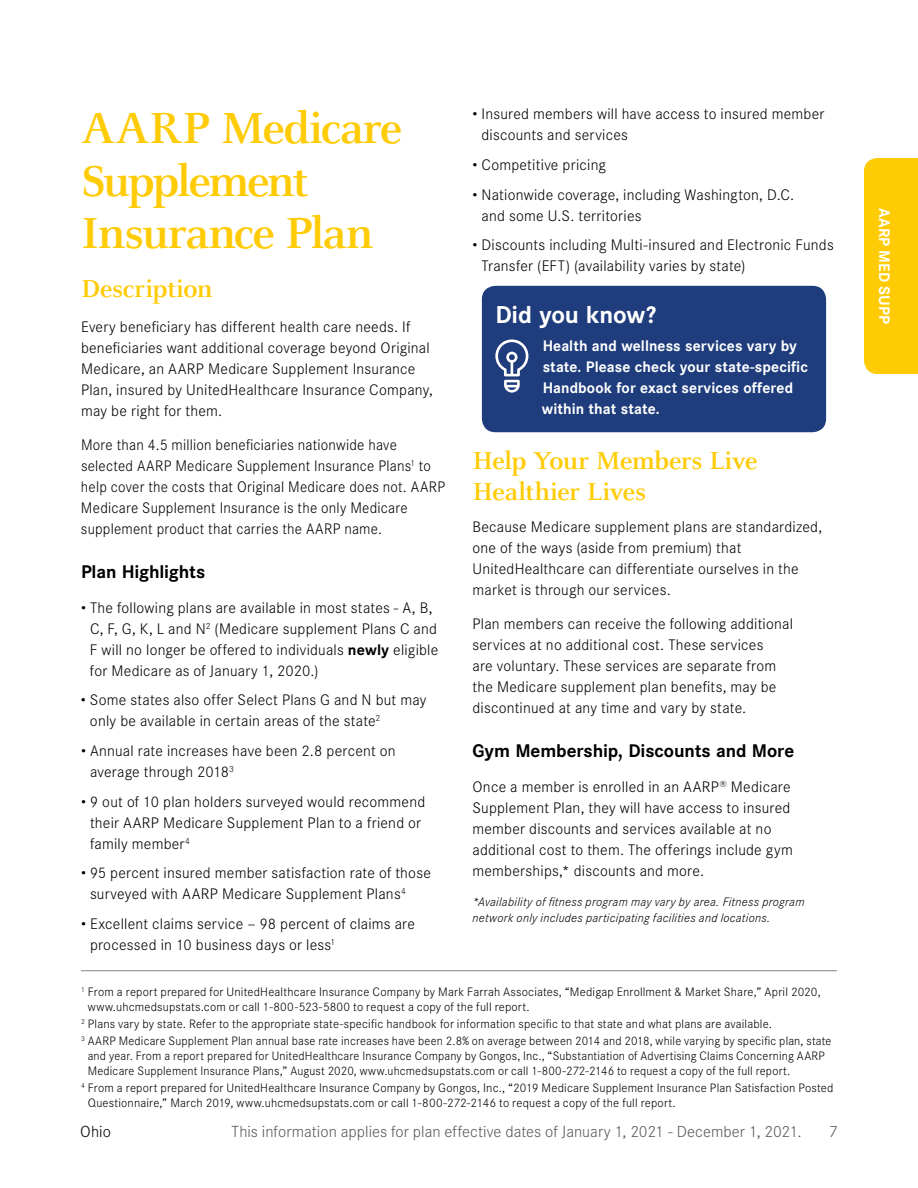
<style>
.page{position:relative;width:918px;height:1188px;background:#fff}
.page>*{position:absolute;margin:0;border:0;box-sizing:border-box;transform-origin:0 0}
.t1{font:700 48px/52.5px "Celeste";letter-spacing:-.035em;color:#ffcb05}
.t2{font:700 27px/31.5px "Celeste OT";letter-spacing:-.015em;color:#ffcb05}
.t3{font:700 24px "Corporate SBQ";letter-spacing:-.005em;color:#fff}
.t4{font:700 18px "Corporate SBQ";letter-spacing:-.01em;color:#000}
.t5{font:300 15.75px "Corporate SBQ";color:#58595b}
.t6{font:300 15.75px "Corporate SBQ";color:#000}
.t7{font:300 15px/21px "Corporate SBQ";letter-spacing:.015em;color:#000}
.t8{font:300 15px/21px "Corporate SBQ";letter-spacing:.015em;color:#000;scale:.96 1}
.t9{font:700 15px/21px "Corporate SBQ";letter-spacing:.005em;color:#fff}
.t10{font:300 12px/15px "Corporate SBQ";letter-spacing:.015em;color:#000}
.t11{font:italic 300 12px/16.5px "Corporate SBQ";letter-spacing:.02em;color:#000}
.s1{font-weight:700}
</style>
<div class="page">
<div style="left:864px;top:158px;width:54px;height:216px;background:#ffcb05"></div>
<div style="left:482px;top:286px;width:344px;height:146px;background:#1f3d7c;border-radius:14px"></div>
<svg style="left:495px;top:339px;width:33px;height:54px"></svg>
<hr style="left:81px;top:970px;width:756px;height:1px;background:#000">
<h1 class="t1" style="left:81px;top:102px;width:323px">AARP Medicare<br>Supplement<br>Insurance Plan</h1>
<h2 class="t2" style="left:81px;top:273px;width:133px">Description</h2>
<p class="t7" style="left:81px;top:316px;width:353px">Every beneficiary has different health care needs. If beneficiaries want additional coverage beyond Original Medicare, an AARP Medicare Supplement Insurance Plan, insured by UnitedHealthcare Insurance Company, may be right for them.</p>
<p class="t8" style="left:81px;top:435px;width:381px">More than 4.5 million beneficiaries nationwide have selected AARP Medicare Supplement Insurance Plans<sup>1</sup> to help cover the costs that Original Medicare does not. AARP Medicare Supplement Insurance is the only Medicare supplement product that carries the AARP name.</p>
<p class="t4" style="left:81px;top:561px;width:126px">Plan Highlights</p>
<p class="t7" style="left:90px;top:597px;width:350px;text-indent:-9px">• The following plans are available in most states - A, B, C, F, G, K, L and N<sup>2</sup> (Medicare supplement Plans C and F will no longer be offered to individuals <span class="s1">newly</span> eligible for Medicare as of January 1, 2020.)</p>
<p class="t7" style="left:90px;top:690px;width:338px;text-indent:-9px">• Some states also offer Select Plans G and N but may only be available in certain areas of the state<sup>2</sup></p>
<p class="t7" style="left:90px;top:740px;width:307px;text-indent:-9px">• Annual rate increases have been 2.8 percent on average through 2018<sup>3</sup></p>
<p class="t7" style="left:90px;top:791px;width:337px;text-indent:-9px">• 9 out of 10 plan holders surveyed would recommend their AARP Medicare Supplement Plan to a friend or family member<sup>4</sup></p>
<p class="t7" style="left:90px;top:863px;width:342px;text-indent:-9px">• 95 percent insured member satisfaction rate of those surveyed with AARP Medicare Supplement Plans<sup>4</sup></p>
<p class="t7" style="left:90px;top:913px;width:327px;text-indent:-9px">• Excellent claims service — 98 percent of claims are processed in 10 business days or less<sup>1</sup></p>
<p class="t7" style="left:482px;top:104px;width:344px;text-indent:-9px">• Insured members will have access to insured member discounts and services</p>
<p class="t7" style="left:472px;top:154px;width:135px">• Competitive pricing</p>
<p class="t7" style="left:482px;top:184px;width:314px;text-indent:-9px">• Nationwide coverage, including Washington, D.C. and some U.S. territories</p>
<p class="t7" style="left:482px;top:235px;width:354px;text-indent:-9px">• Discounts including Multi-insured and Electronic Funds<br>Transfer (EFT) (availability varies by state)</p>
<h3 class="t3" style="left:495px;top:300px;width:162px">Did you know?</h3>
<p class="t9" style="left:542px;top:335px;width:268px">Health and wellness services vary by state. Please check your state-specific Handbook for exact services offered within that state.</p>
<h2 class="t2" style="left:472px;top:445px;width:287px">Help Your Members Live<br>Healthier Lives</h2>
<p class="t7" style="left:472px;top:516px;width:351px">Because Medicare supplement plans are standardized, one of the ways (aside from premium) that UnitedHealthcare can differentiate ourselves in the market is through our services.</p>
<p class="t7" style="left:472px;top:614px;width:322px">Plan members can receive the following additional services at no additional cost. These services<br>are voluntary. These services are separate from the Medicare supplement plan benefits, may be discontinued at any time and vary by state.</p>
<p class="t4" style="left:472px;top:740px;width:323px">Gym Membership, Discounts and More</p>
<p class="t7" style="left:472px;top:776px;width:322px">Once a member is enrolled in an AARP<sup>®</sup> Medicare Supplement Plan, they will have access to insured member discounts and services available at no additional cost to them. The offerings include gym memberships,* discounts and more.</p>
<p class="t11" style="left:472px;top:893px;width:334px">*Availability of fitness program may vary by area. Fitness program network only includes participating facilities and locations.</p>
<p class="t10" style="left:88px;top:984px;width:734px;text-indent:-7px"><sup>1</sup> From a report prepared for UnitedHealthcare Insurance Company by Mark Farrah Associates, “Medigap Enrollment &amp; Market Share,” April 2020, www.uhcmedsupstats.com or call 1-800-523-5800 to request a copy of the full report.</p>
<p class="t10" style="left:81px;top:1015px;width:752px;line-height:17.1px"><sup>2</sup> Plans vary by state. Refer to the appropriate state-specific handbook for information specific to that state and what plans are available.<br><sup>3</sup> AARP Medicare Supplement Plan annual base rate increases have been 2.8% on average between 2014 and 2018, while varying by specific plan, state</p>
<p class="t10" style="left:88px;top:1048px;width:739px">and year. From a report prepared for UnitedHealthcare Insurance Company by Gongos, Inc., “Substantiation of Advertising Claims Concerning AARP<br>Medicare Supplement Insurance Plans,” August 2020, www.uhcmedsupstats.com or call 1-800-272-2146 to request a copy of the full report.</p>
<p class="t10" style="left:88px;top:1080px;width:747px;text-indent:-7px"><sup>4</sup> From a report prepared for UnitedHealthcare Insurance Company by Gongos, Inc., “2019 Medicare Supplement Insurance Plan Satisfaction Posted<br>Questionnaire,” March 2019, www.uhcmedsupstats.com or call 1-800-272-2146 to request a copy of the full report.</p>
<p class="t6" style="left:80px;top:1122px;width:32px">Ohio</p>
<p class="t5" style="left:232px;top:1122px;width:572px">This information applies for plan effective dates of January 1, 2021 - December 1, 2021.</p>
<p class="t5" style="left:829px;top:1122px;width:10px">7</p>
<p class="t9" style="left:895px;top:208px;width:117px;rotate:90deg">AARP MED SUPP</p>
</div>
